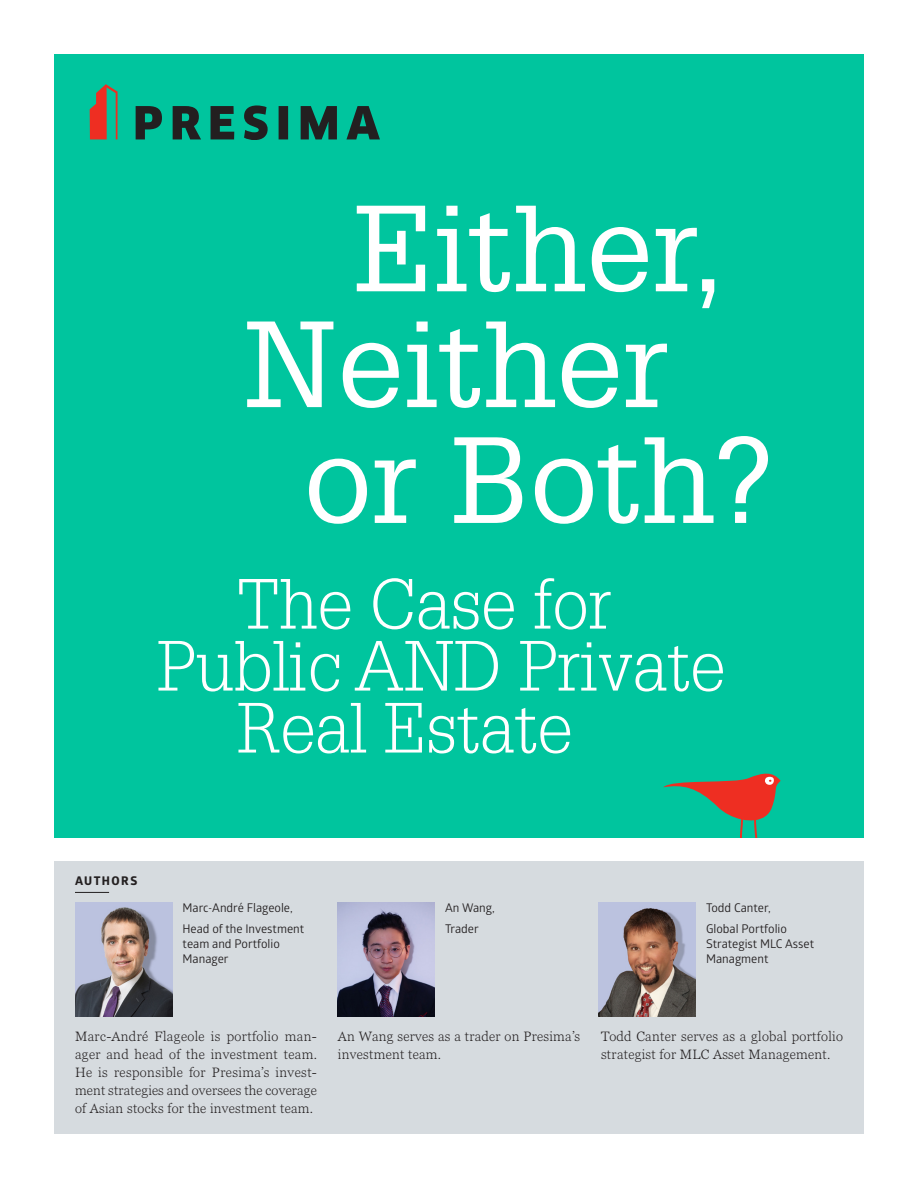
<style>
.page{position:relative;width:918px;height:1188px;background:#fff}
.page>*{position:absolute;margin:0;border:0;box-sizing:border-box;transform-origin:0 0}
.Titre_-_Article_55_R{font:119.55px/115.8px "Glypha";color:#fff}
.Titre_-_Article{font:300 69.3px/61.9px "Glypha";color:#fff}
.Author_s_bio{font:300 13.5px/18px "Georgia Pro";letter-spacing:.02em;color:#231f20}
.Author_s_name{font:12px/15px "Glober";color:#231f20}
.Author{font:700 12px "Globerx";letter-spacing:.12em;color:#231f20}
</style>
<div class="page">
<div style="left:54px;top:54px;width:810px;height:784px;background:#00c59e"></div>
<svg style="left:663px;top:773px;width:118px;height:65px"></svg>
<svg style="left:90px;top:84px;width:28px;height:55px"></svg>
<svg style="left:136px;top:105px;width:244px;height:35px"></svg>
<div style="left:54px;top:861px;width:810px;height:273px;background:#d6dbdf"></div>
<img style="left:75px;top:903px;width:97px;height:114px">
<img style="left:338px;top:903px;width:97px;height:114px">
<img style="left:598px;top:903px;width:98px;height:114px">
<hr style="left:75px;top:892px;width:34px;height:1px;background:#231f20">
<p class="Titre_-_Article_55_R" style="left:353px;top:188px;width:373px">Either,</p>
<p class="Titre_-_Article_55_R" style="left:305px;top:304px;width:471px;text-indent:-61px">Neither or Both?</p>
<p class="Titre_-_Article" style="left:237px;top:574px;width:376px">The Case for</p>
<p class="Titre_-_Article" style="left:237px;top:636px;width:490px;text-indent:-80px">Public AND Private<br>Real Estate</p>
<p class="Author" style="left:75px;top:872px;width:64px">AUTHORS</p>
<p class="Author_s_name" style="left:183px;top:899px;width:112px">Marc-André Flageole,</p>
<p class="Author_s_name" style="left:183px;top:921px;width:123px">Head of the Investment team and Portfolio<br>Manager</p>
<p class="Author_s_name" style="left:445px;top:899px;width:51px">An Wang,</p>
<p class="Author_s_name" style="left:445px;top:921px;width:35px">Trader</p>
<p class="Author_s_name" style="left:706px;top:899px;width:66px">Todd Canter,</p>
<p class="Author_s_name" style="left:706px;top:921px;width:110px">Global Portfolio<br>Strategist MLC Asset<br>Managment</p>
<p class="Author_s_bio" style="left:75px;top:1028px;width:244px;text-align:justify">Marc-André Flageole is portfolio man&shy;ager and head of the investment team.<br>He is responsible for Presima’s invest&shy;ment strategies and oversees the coverage of Asian stocks for the investment team.</p>
<p class="Author_s_bio" style="left:338px;top:1028px;width:244px">An Wang serves as a trader on Presima’s investment team.</p>
<p class="Author_s_bio" style="left:601px;top:1028px;width:243px">Todd Canter serves as a global portfolio strategist for MLC Asset Management.</p>
</div>
